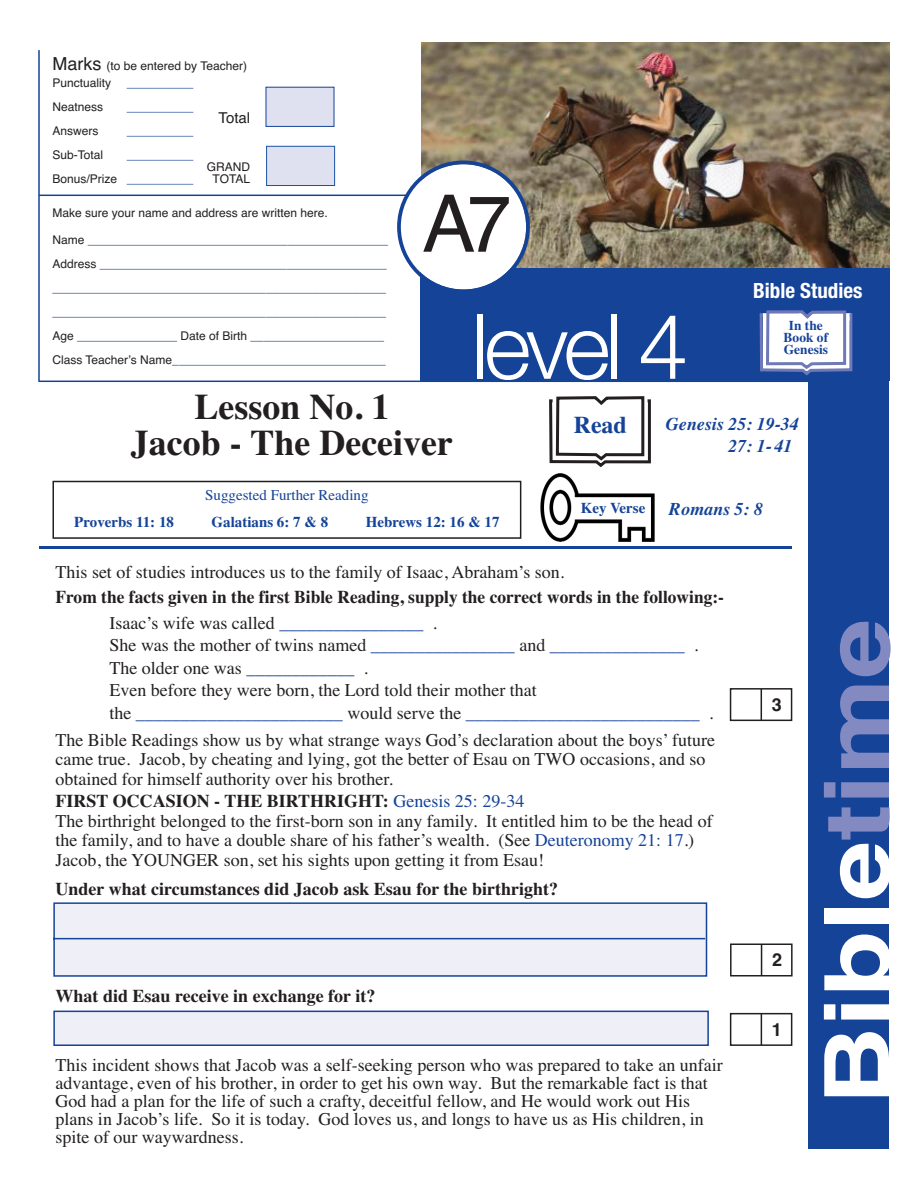
<style>
.page{position:relative;width:918px;height:1188px;background:#fff}
.page>*{position:absolute;margin:0;border:0;box-sizing:border-box;transform-origin:0 0}
.t1{font:700 90px "Helvetica";color:#fff;scale:1.2 1}
.t2{font:300 90px "Helvetica Neue";letter-spacing:-.05em;color:#fff}
.t3{font:79.5px "Helvetica";color:#231f20}
.t4{font:700 36px/36px "Times";color:#231f20;text-align:center}
.t5{font:700 24px "Times";color:#154398}
.t6{font:700 condensed 21px "Helvetica Neue";color:#fff}
.t7{font:18px/19.5px "Times";color:#231f20}
.t8{font:700 18px/25.5px "Times";color:#231f20}
.t9{font:italic 700 18px/21.6px "Times";color:#154398}
.t10{font:700 18px "Helvetica";color:#231f20}
.t11{font:700 15px "Times";color:#154398}
.t12{font:15px "Times";color:#154398}
.t13{font:15px "Helvetica";color:#231f20}
.t14{font:700 13.5px/12px "Times";color:#154398;text-align:center}
.t15{font:12px/24px "Helvetica";color:#154398}
.t16{font:12px/17px "Helvetica";color:#231f20}
.s1{font-size:18px}
.s2{color:#154398}
.s3{color:#231f20}
.s4{font-weight:400}
.s5{font-weight:400;color:#154398}
.s6{font-weight:700}
.s7{color:#828ac1}
</style>
<div class="page">
<img style="left:422px;top:42px;width:467px;height:226px">
<div style="left:420px;top:268px;width:470px;height:113px;background:#154398"></div>
<div style="left:808px;top:380px;width:82px;height:769px;background:#154398"></div>
<div style="left:52px;top:481px;width:469px;height:58px;border:2px solid #231f20"></div>
<img style="left:540px;top:473px;width:115px;height:69px">
<svg style="left:397px;top:161px;width:133px;height:129px"></svg>
<hr style="left:39px;top:546px;width:753px;height:3px;background:#154398">
<hr style="left:38px;top:50px;width:2px;height:332px;background:#154398">
<hr style="left:39px;top:195px;width:369px;height:1px;background:#154398">
<hr style="left:39px;top:381px;width:770px;height:1px;background:#154398">
<div style="left:266px;top:87px;width:68px;height:39px;background:#dfe1f0"></div>
<div style="left:266px;top:87px;width:68px;height:40px;border:1px solid #154398"></div>
<div style="left:267px;top:146px;width:67px;height:39px;background:#dfe1f0"></div>
<div style="left:266px;top:146px;width:69px;height:40px;border:1px solid #1c52a4"></div>
<svg style="left:549px;top:396px;width:102px;height:71px"></svg>
<svg style="left:760px;top:310px;width:92px;height:65px;background:#cdd3e7"></svg>
<svg style="left:729px;top:688px;width:64px;height:34px"></svg>
<svg style="left:53px;top:902px;width:655px;height:75px;background:#e0e4f0"></svg>
<svg style="left:730px;top:943px;width:63px;height:34px"></svg>
<svg style="left:729px;top:1012px;width:64px;height:34px"></svg>
<div style="left:55px;top:1012px;width:652px;height:32px;background:#eeeff7"></div>
<div style="left:53px;top:1011px;width:656px;height:35px;border:2px solid #154398"></div>
<p class="t16" style="left:52px;top:59px;width:196px"><span class="s1">Marks</span> (to be entered by Teacher)<br>Punctuality</p>
<p class="t15" style="left:127px;top:72px;width:68px">__________</p>
<p class="t16" style="left:52px;top:100px;width:52px">Neatness</p>
<p class="t15" style="left:127px;top:96px;width:68px">__________</p>
<p class="t13" style="left:219px;top:112px;width:33px">Total</p>
<p class="t16" style="left:52px;top:124px;width:48px">Answers</p>
<p class="t15" style="left:127px;top:120px;width:68px">__________</p>
<p class="t16" style="left:52px;top:148px;width:52px">Sub-Total</p>
<p class="t15" style="left:127px;top:144px;width:68px">__________</p>
<p class="t16" style="left:207px;top:160px;width:45px">GRAND</p>
<p class="t16" style="left:52px;top:172px;width:142px">Bonus/Prize <span class="s2">__________</span></p>
<p class="t16" style="left:213px;top:172px;width:39px">TOTAL</p>
<p class="t16" style="left:52px;top:205px;width:277px">Make sure your name and address are written here.</p>
<p class="t15" style="left:52px;top:229px;width:337px"><span class="s3">Name</span> _____________________________________________ <span class="s3">Address</span> ___________________________________________ __________________________________________________ __________________________________________________ <span class="s3">Age</span> _______________ <span class="s3">Date of Birth</span> ____________________ <span class="s3">Class Teacherʼs Name</span>________________________________</p>
<h2 class="t3" style="left:422px;top:195px;width:91px">A7</h2>
<h1 class="t2" style="left:472px;top:315px;width:218px">level 4</h1>
<p class="t6" style="left:753px;top:279px;width:111px">Bible Studies</p>
<p class="t14" style="left:784px;top:321px;width:46px">In the<br>Book of<br>Genesis</p>
<h3 class="t4" style="left:131px;top:393px;width:324px">Lesson No. 1<br>Jacob - The Deceiver</h3>
<p class="t12" style="left:205px;top:490px;width:165px">Suggested Further Reading</p>
<p class="t11" style="left:74px;top:517px;width:101px">Proverbs 11: 18</p>
<p class="t11" style="left:212px;top:517px;width:118px">Galatians 6: 7 &amp; 8</p>
<p class="t11" style="left:366px;top:517px;width:135px">Hebrews 12: 16 &amp; 17</p>
<h3 class="t5" style="left:574px;top:416px;width:55px">Read</h3>
<p class="t11" style="left:581px;top:502px;width:66px">Key Verse</p>
<p class="t9" style="left:728px;top:415px;width:72px;text-indent:-62px">Genesis 25: 19-34<br>27: 1- 41</p>
<p class="t9" style="left:669px;top:499px;width:96px">Romans 5: 8</p>
<p class="t7" style="left:55px;top:564px;width:510px">This set of studies introduces us to the family of Isaac, Abraham’s son.</p>
<p class="t8" style="left:110px;top:586px;width:616px;text-indent:-54px">From the facts given in the first Bible Reading, supply the correct words in the following:-<br><span class="s4">Isaac’s wife was called</span> <span class="s5">________________</span> <span class="s4">.</span></p>
<p class="t7" style="left:109px;top:636px;width:605px;line-height:22.5px">She was the mother of twins named <span class="s2">________________</span> and <span class="s2">_______________</span> .<br>The older one was <span class="s2">____________</span> .<br>Even before they were born, the Lord told their mother that<br>the <span class="s2">_______________________</span> would serve the <span class="s2">__________________________</span> .</p>
<p class="t7" style="left:56px;top:732px;width:661px">The Bible Readings show us by what strange ways God’s declaration about the boys’ future came true. Jacob, by cheating and lying, got the better of Esau on TWO occasions, and so obtained for himself authority over his brother.</p>
<p class="t7" style="left:55px;top:793px;width:659px"><span class="s6">FIRST OCCASION - THE BIRTHRIGHT:</span> <span class="s2">Genesis 25: 29-34<br></span>The birthright belonged to the first-born son in any family. It entitled him to be the head of the family, and to have a double share of his father’s wealth. (See <span class="s2">Deuteronomy 21: 17</span>.)<br>Jacob, the YOUNGER son, set his sights upon getting it from Esau!</p>
<p class="t8" style="left:56px;top:878px;width:504px">Under what circumstances did Jacob ask Esau for the birthright?</p>
<p class="t8" style="left:56px;top:985px;width:321px">What did Esau receive in exchange for it?</p>
<p class="t7" style="left:56px;top:1057px;width:669px;line-height:18px">This incident shows that Jacob was a self-seeking person who was prepared to take an unfair advantage, even of his brother, in order to get his own way. But the remarkable fact is that God had a plan for the life of such a crafty, deceitful fellow, and He would work out His plans in Jacob’s life. So it is today. God loves us, and longs to have us as His children, in spite of our waywardness.</p>
<p class="t10" style="left:772px;top:698px;width:12px">3</p>
<p class="t10" style="left:772px;top:953px;width:12px">2</p>
<p class="t10" style="left:772px;top:1023px;width:12px">1</p>
<h1 class="t1" style="left:824px;top:1105px;width:407px;rotate:-90deg">Bible<span class="s7">time</span></h1>
</div>
